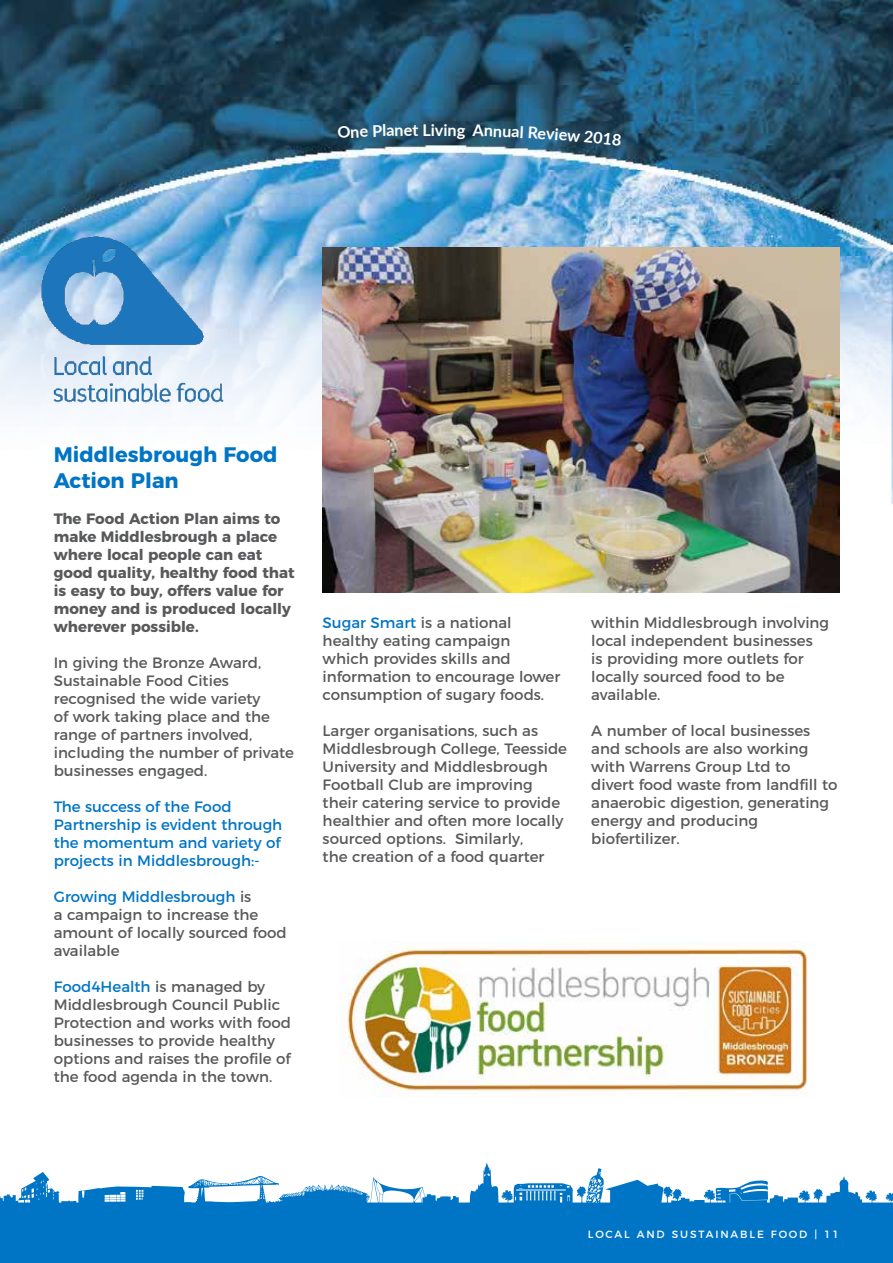
<style>
.page{position:relative;width:893px;height:1263px;background:#fff}
.page>*{position:absolute;margin:0;border:0;box-sizing:border-box;transform-origin:0 0}
.t1{font:700 21px/25.2px "Montserrat";color:#0075c5}
.t2{font:700 16.2px "Lato";color:#fff}
.t3{font:15px/18px "Montserrat";color:#58595b}
.t4{font:700 15px/18px "Montserrat";color:#58595b}
.t5{font:15px/18px "Montserrat";color:#0075c5}
.t6{font:10.5px "Montserrat";letter-spacing:.18em;color:#fff}
.s1{color:#0075c5}
</style>
<div class="page">
<img style="left:0;top:0;width:893px;height:580px">
<img style="left:0;top:166px;width:274px;height:305px">
<img style="left:323px;top:248px;width:517px;height:344px">
<img style="left:340px;top:941px;width:468px;height:154px">
<svg style="left:0;top:1162px;width:893px;height:101px;fill:#0075c5"></svg>
<svg style="left:338px;top:124px;width:47px;height:14px"></svg>
<svg style="left:449px;top:127px;width:16px;height:12px"></svg>
<svg style="left:512px;top:126px;width:11px;height:12px"></svg>
<svg style="left:567px;top:131px;width:55px;height:15px"></svg>
<p class="t2" style="left:422px;top:118px;width:27px">Livi</p>
<p class="t2" style="left:386px;top:118px;width:33px;rotate:-1deg">anet</p>
<p class="t2" style="left:473px;top:118px;width:40px;rotate:2deg">Annu</p>
<p class="t2" style="left:529px;top:120px;width:41px;rotate:4deg">Revie</p>
<h3 class="t1" style="left:54px;top:441px;width:225px">Middlesbrough Food<br>Action Plan</h3>
<p class="t4" style="left:54px;top:508px;width:242px">The Food Action Plan aims to make Middlesbrough a place where local people can eat good quality, healthy food that is easy to buy, offers value for money and is produced locally wherever possible.</p>
<p class="t3" style="left:54px;top:652px;width:242px">In giving the Bronze Award,<br>Sustainable Food Cities recognised the wide variety<br>of work taking place and the range of partners involved, including the number of private businesses engaged.</p>
<p class="t5" style="left:54px;top:796px;width:230px">The success of the Food<br>Partnership is evident through the momentum and variety of projects in Middlesbrough:-</p>
<p class="t3" style="left:54px;top:886px;width:234px"><span class="s1">Growing Middlesbrough</span> is<br>a campaign to increase the amount of locally sourced food available</p>
<p class="t3" style="left:54px;top:976px;width:239px"><span class="s1">Food4Health</span> is managed by<br>Middlesbrough Council Public<br>Protection and works with food businesses to provide healthy options and raises the profile of the food agenda in the town.</p>
<p class="t3" style="left:323px;top:612px;width:239px"><span class="s1">Sugar Smart</span> is a national healthy eating campaign which provides skills and information to encourage lower consumption of sugary foods.</p>
<p class="t3" style="left:323px;top:720px;width:246px">Larger organisations, such as<br>Middlesbrough College, Teesside<br>University and Middlesbrough<br>Football Club are improving their catering service to provide healthier and often more locally sourced options. Similarly,<br>the creation of a food quarter</p>
<p class="t3" style="left:591px;top:613px;width:239px">within Middlesbrough involving local independent businesses<br>is providing more outlets for locally sourced food to be available.</p>
<p class="t3" style="left:591px;top:721px;width:248px">A number of local businesses and schools are also working with Warrens Group Ltd to<br>divert food waste from landfill to anaerobic digestion, generating energy and producing biofertilizer.</p>
<p class="t6" style="left:588px;top:1226px;width:253px">LOCAL AND SUSTAINABLE FOOD | 11</p>
</div>
